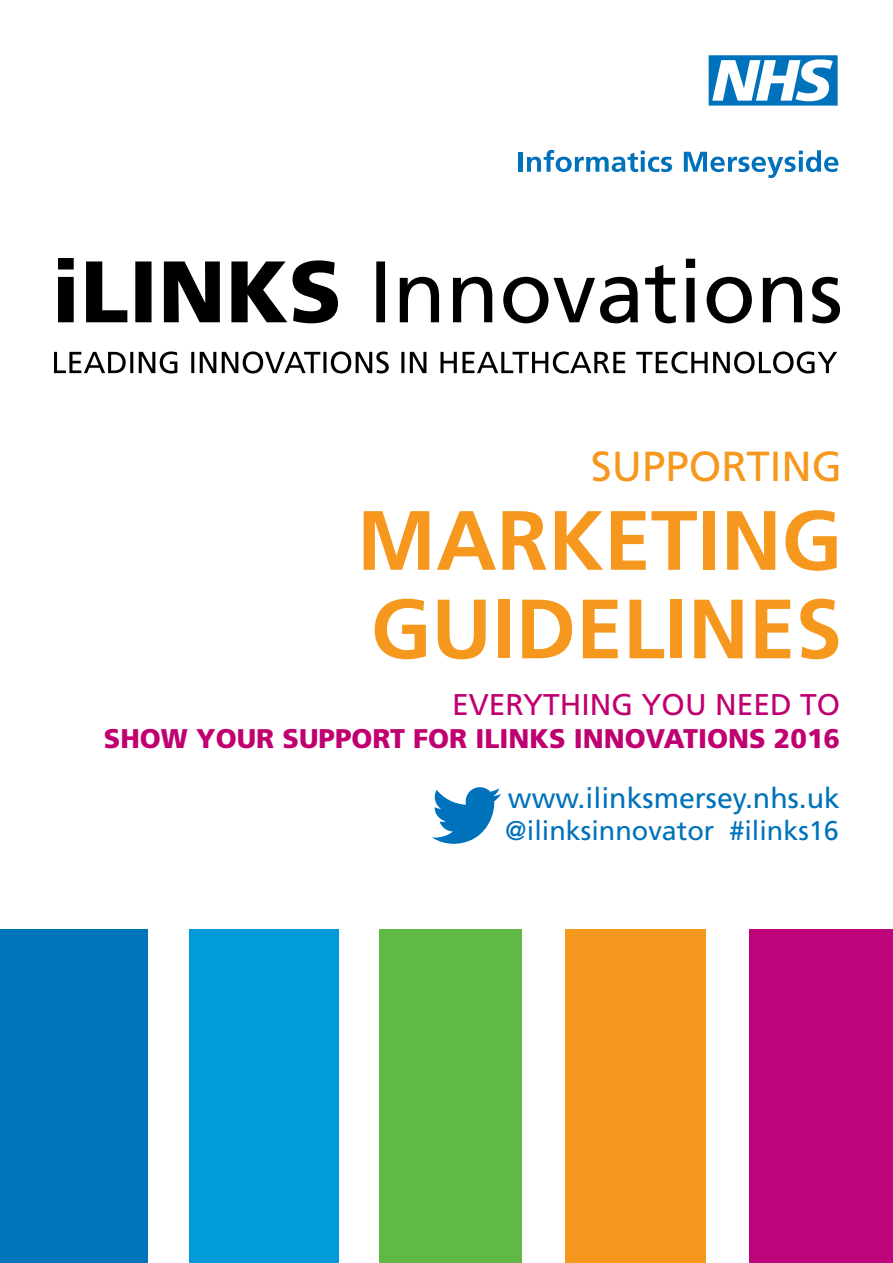
<style>
.page{position:relative;width:893px;height:1263px;background:#fff}
.page>*{position:absolute;margin:0;border:0;box-sizing:border-box;transform-origin:0 0}
.t1{font:700 84px "Frutiger LT Std";color:#f6981e}
.t2{font:42px "Frutiger LT Std";color:#f6981e}
.t3{font:30px "Frutiger LT Std";color:#c00070}
.t4{font:28.5px "Frutiger LT Std";color:#0072bb}
.t5{font:900 27px "Frutiger LT Std";color:#c00070}
.t6{font:27px "Frutiger LT Std";color:#0072bb}
</style>
<div class="page">
<div style="left:749px;top:929px;width:144px;height:334px;background:#be047a"></div>
<div style="left:189px;top:929px;width:150px;height:334px;background:#009bd8"></div>
<div style="left:0;top:929px;width:147px;height:334px;background:#0075ba"></div>
<div style="left:379px;top:929px;width:143px;height:334px;background:#60b944"></div>
<div style="left:565px;top:929px;width:140px;height:334px;background:#f6981e"></div>
<svg style="left:54px;top:351px;width:783px;height:22px"></svg>
<svg style="left:58px;top:258px;width:782px;height:65px"></svg>
<hr style="left:519px;top:152px;width:4px;height:20px;background:#0072bb">
<svg style="left:527px;top:150px;width:145px;height:22px"></svg>
<svg style="left:684px;top:150px;width:154px;height:28px"></svg>
<svg style="left:709px;top:55px;width:129px;height:51px"></svg>
<svg style="left:432px;top:787px;width:69px;height:57px"></svg>
<p class="t2" style="left:591px;top:442px;width:253px">SUPPORTING</p>
<p class="t1" style="left:357px;top:491px;width:487px">MARKETING</p>
<p class="t1" style="left:371px;top:580px;width:473px">GUIDELINES</p>
<p class="t3" style="left:452px;top:687px;width:389px">EVERYTHING YOU NEED TO</p>
<p class="t5" style="left:104px;top:722px;width:738px">SHOW YOUR SUPPORT FOR ILINKS INNOVATIONS 2016</p>
<p class="t4" style="left:508px;top:781px;width:334px">www.ilinksmersey.nhs.uk</p>
<p class="t6" style="left:505px;top:814px;width:335px">@ilinksinnovator #ilinks16</p>
</div>
